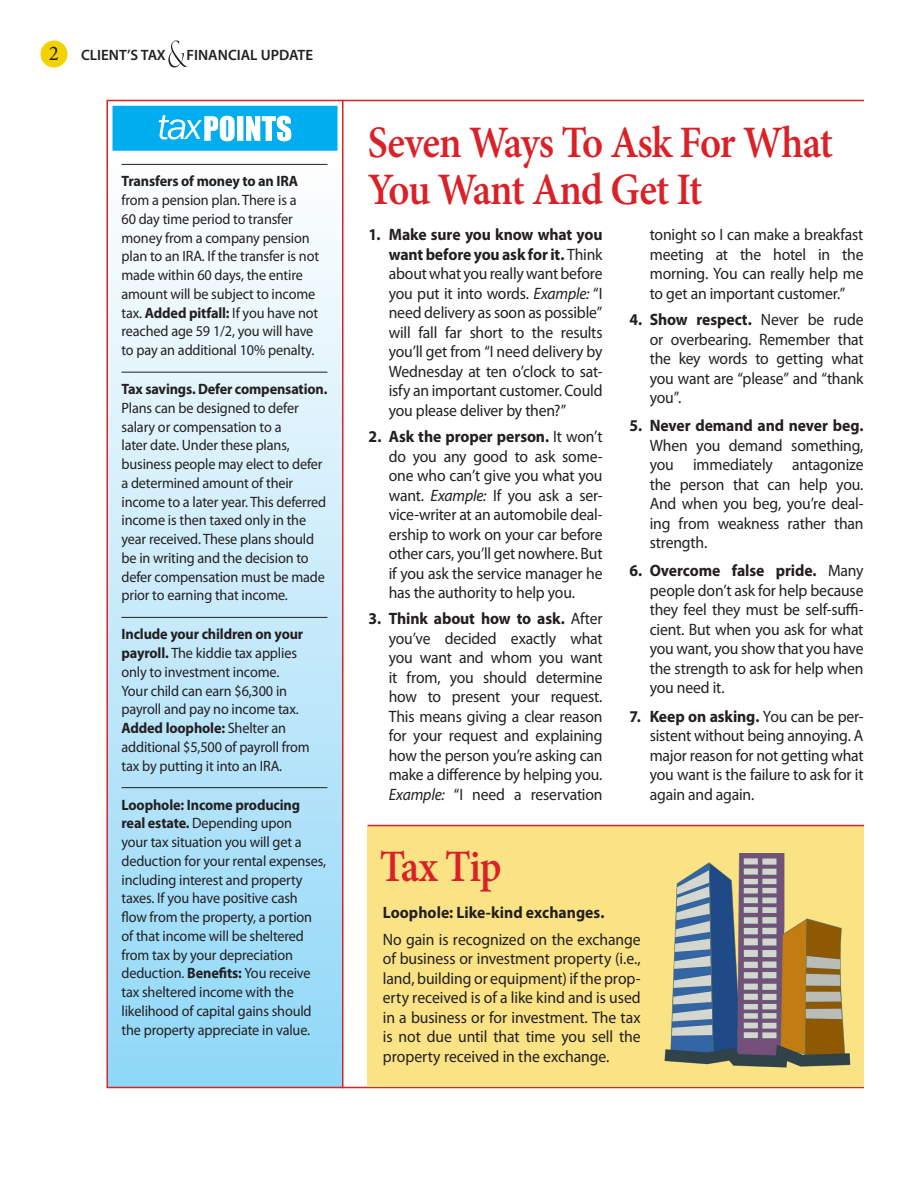
<style>
.page{position:relative;width:918px;height:1188px;background:#fff}
.page>*{position:absolute;margin:0;border:0;box-sizing:border-box;transform-origin:0 0}
.Head_1B_a{font:600 45px/46.5px "Minion Pro";letter-spacing:-.03em;color:#da2128;scale:.9 1}
.Page_Number{font:21px "Minion Pro";color:#231f20}
.Body_1b{font:16.5px/19.5px "Myriad Pro";letter-spacing:-.015em;color:#231f20;text-align:justify;scale:.95 1}
.Body_1b-2{font:700 16.5px "Myriad Pro";color:#231f20;scale:.95 1}
.Tax_Points{font:15px/18.8px "Myriad Pro";letter-spacing:-.01em;color:#231f20;scale:.95 1}
.CTFU_Page_Header{font:600 15px "Myriad Pro";color:#231f20}
.s1{font-weight:700}
.s2{font-style:italic}
</style>
<div class="page">
<div style="left:40px;top:40px;width:28px;height:28px;background:#f4d202;border-radius:50%"></div>
<svg style="left:168px;top:40px;width:20px;height:28px"></svg>
<hr style="left:342px;top:100px;width:522px;height:1px;background:#da2128">
<hr style="left:342px;top:1087px;width:522px;height:1px;background:#da2128">
<div style="left:368px;top:826px;width:496px;height:261px;background:#f9e385"></div>
<hr style="left:368px;top:825px;width:496px;height:1px;background:#da2128">
<img style="left:664px;top:854px;width:187px;height:214px">
<svg style="left:106px;top:99px;width:238px;height:990px;background:#c1e5f6"></svg>
<svg style="left:159px;top:115px;width:132px;height:26px"></svg>
<p class="Page_Number" style="left:49px;top:39px;width:12px">2</p>
<p class="CTFU_Page_Header" style="left:81px;top:45px;width:86px">CLIENT’S TAX</p>
<p class="CTFU_Page_Header" style="left:187px;top:45px;width:128px">FINANCIAL UPDATE</p>
<p class="Tax_Points" style="left:122px;top:172px;width:209px"><span class="s1">Transfers of money to an IRA </span>from a pension plan. There is a<br>60 day time period to transfer money from a company pension plan to an IRA. If the transfer is not made within 60 days, the entire amount will be subject to income tax. <span class="s1">Added pitfall:</span> If you have not reached age 59 1/2, you will have to pay an additional 10% penalty.</p>
<p class="Tax_Points" style="left:122px;top:379px;width:218px"><span class="s1">Tax savings. Defer compensation.<br></span>Plans can be designed to defer salary or compensation to a<br>later date. U nder these plans, business people may elect to defer a determined amount of their income to a later year. This deferred income is then taxed only in the year received. These plans should be in writing and the decision to defer compensation must be made prior to earning that income.</p>
<p class="Tax_Points" style="left:122px;top:625px;width:200px"><span class="s1">Include your children on your payroll.</span> The kiddie tax applies only to investment income.<br>Your child can earn $6,300 in payroll and pay no income tax.<br><span class="s1">Added loophole:</span> Shelter an additional $5,500 of payroll from tax by putting it into an IRA.</p>
<p class="Tax_Points" style="left:122px;top:795px;width:217px"><span class="s1">Loophole: Income producing real estate.</span> Depending upon<br>your tax situation you will get a deduction for your rental expenses, including interest and property taxes. If you have positive cash flow from the property, a portion of that income will be sheltered from tax by your depreciation deduction. <span class="s1">Benefits:</span> You receive tax sheltered income with the likelihood of capital gains should the property appreciate in value.</p>
<p class="Head_1B_a" style="left:368px;top:119px;width:518px">Seven Ways To Ask For What<br>You Want And Get It</p>
<p class="Body_1b" style="left:389px;top:225px;width:227px;text-indent:-20px"><span class="s1">1. Make sure you know what you want before you ask for it.</span> Think aboutwhat youreallywantbefore you put it into words. <span class="s2">Example:</span> “I need delivery as soon as possible” will fall far short to the results you’ll get from “I need delivery by Wednesday at ten o’clock to sat&shy;isfy an important customer. Could you please deliver by then?”</p>
<p class="Body_1b" style="left:389px;top:427px;width:227px;text-indent:-20px"><span class="s1">2. Ask the proper person.</span> It won’t do you any good to ask some&shy;one who can’t give you what you want. <span class="s2">Example:</span> If you ask a ser&shy;vice-writer at an automobile deal&shy;ership to work on your car before other cars, you’ll get nowhere. But if you ask the service manager he has the authority to help you.</p>
<p class="Body_1b" style="left:389px;top:609px;width:227px;text-indent:-20px"><span class="s1">3. Think about how to ask.</span> After you’ve decided exactly what you want and whom you want it from, you should determine how to present your request.<br>This means giving a clear reason for your request and explaining how the person you’re asking can make a difference by helping you.<br><span class="s2">Example:</span> “I need a reservation</p>
<p class="Body_1b" style="left:650px;top:225px;width:227px">tonight so I can make a breakfast meeting at the hotel in the morning. You can really help me to get an important customer.”</p>
<p class="Body_1b" style="left:650px;top:310px;width:227px;text-indent:-20px"><span class="s1">4. Show respect.</span> Never be rude or overbearing. Remember that the key words to getting what you want are “please” and “thank you”.</p>
<p class="Body_1b" style="left:650px;top:416px;width:227px;text-indent:-20px"><span class="s1">5. Never demand and never beg.<br></span>When you demand something, you immediately antagonize the person that can help you.<br>And when you beg, you’re deal&shy;ing from weakness rather than strength.</p>
<p class="Body_1b" style="left:650px;top:561px;width:227px;text-indent:-20px"><span class="s1">6. Overcome false pride.</span> Many people don’t ask for help because they feel they must be self-suffi&shy;cient. But when you ask for what you want, you show that you have the strength to ask for help when you need it.</p>
<p class="Body_1b" style="left:650px;top:706px;width:227px;text-indent:-20px"><span class="s1">7. Keep on asking.</span> You can be per&shy;sistent without being annoying. A major reason for not getting what you want is the failure to ask for it again and again.</p>
<p class="Head_1B_a" style="left:380px;top:843px;width:137px">Tax Tip</p>
<p class="Body_1b-2" style="left:383px;top:902px;width:235px">Loophole: Like-kind exchanges.</p>
<p class="Body_1b" style="left:383px;top:929px;width:273px">No gain is recognized on the exchange of business or investment property (i.e., land, building or equipment) ifthe prop&shy;erty received is of a like kind and is used in a business or for investment. The tax is not due until that time you sell the property received in the exchange.</p>
</div>
